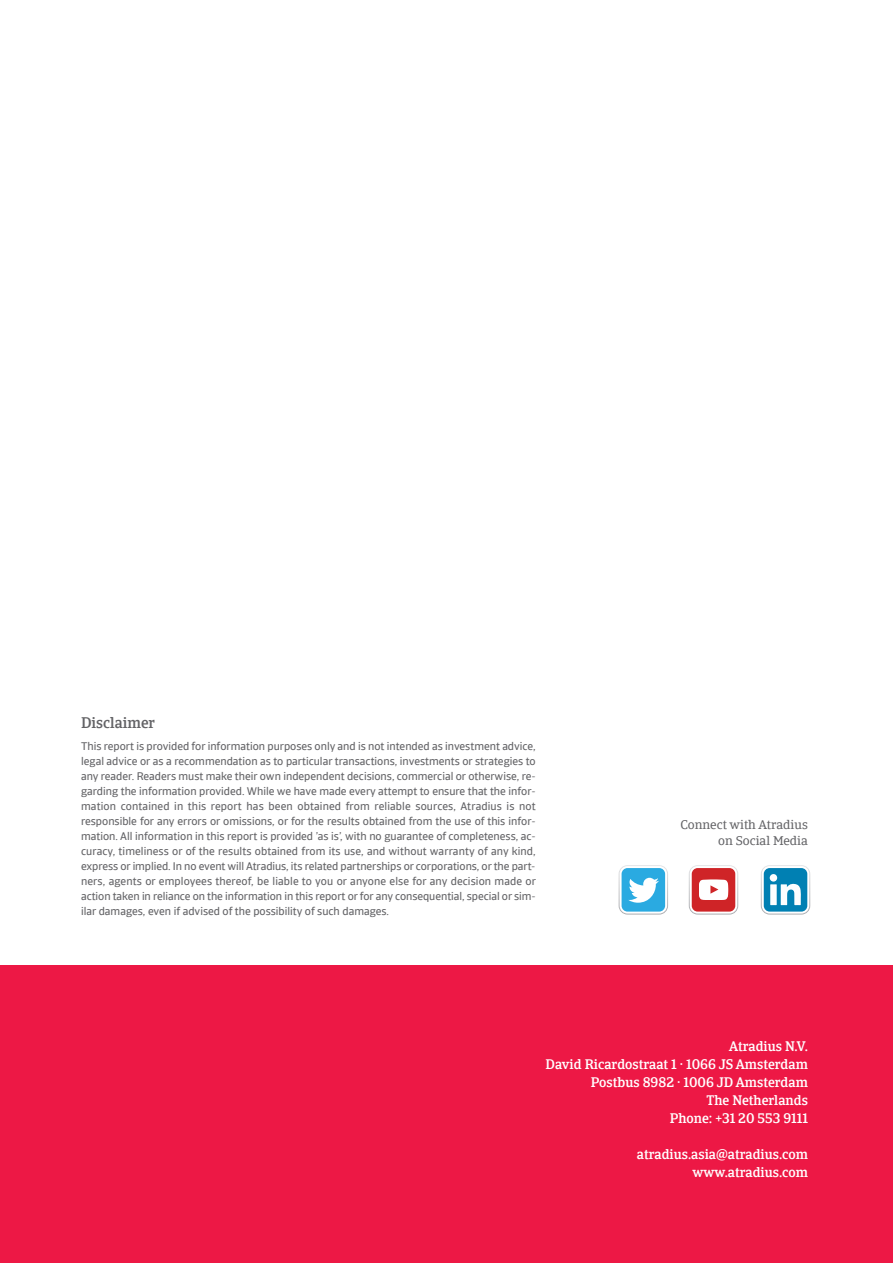
<style>
.page{position:relative;width:893px;height:1263px;background:#fff}
.page>*{position:absolute;margin:0;border:0;box-sizing:border-box;transform-origin:0 0}
.t1{font:500 15px "Catalana";color:#636366}
.t2{font:500 13.5px/18px "Catalana";color:#fff;text-align:right}
.t3{font:12.75px/16.5px "Catalana";color:#636366;text-align:right}
.t4{font:11.25px/15px "Catalana Sans";color:#636366;text-align:justify}
</style>
<div class="page">
<div style="left:0;top:965px;width:893px;height:298px;background:#ed1845"></div>
<svg style="left:619px;top:865px;width:49px;height:49px"></svg>
<svg style="left:620px;top:866px;width:47px;height:47px"></svg>
<div style="left:622px;top:868px;width:43px;height:43px;background:#2aaae1;border-radius:6px"></div>
<svg style="left:628px;top:878px;width:31px;height:25px"></svg>
<svg style="left:689px;top:865px;width:49px;height:49px"></svg>
<svg style="left:690px;top:866px;width:47px;height:47px"></svg>
<div style="left:692px;top:868px;width:43px;height:43px;background:#cf2427;border-radius:6px"></div>
<svg style="left:699px;top:879px;width:29px;height:21px"></svg>
<svg style="left:761px;top:865px;width:49px;height:49px"></svg>
<svg style="left:762px;top:866px;width:47px;height:47px"></svg>
<div style="left:764px;top:868px;width:43px;height:43px;background:#0080b3;border-radius:6px"></div>
<svg style="left:770px;top:874px;width:31px;height:31px"></svg>
<div style="left:770px;top:874px;width:7px;height:7px;background:#fcfdfe;border-radius:50%"></div>
<h1 class="t1" style="left:81px;top:713px;width:75px">Disclaimer</h1>
<p class="t4" style="left:81px;top:739px;width:456px">This report is provided for information purposes only and is not intended as investment advice, legal advice or as a recommendation as to particular transactions, investments or strategies to any reader. Readers must make their own independent decisions, commercial or otherwise, re&shy;garding the information provided. While we have made every attempt to ensure that the infor&shy;mation contained in this report has been obtained from reliable sources, Atradius is not responsible for any errors or omissions, or for the results obtained from the use of this infor&shy;mation. All information in this report is provided ’as is’, with no guarantee of completeness, ac&shy;curacy, timeliness or of the results obtained from its use, and without warranty of any kind, express or implied. In no event will Atradius, its related partnerships or corporations, or the part&shy;ners, agents or employees thereof, be liable to you or anyone else for any decision made or action taken in reliance on the information in this report or for any consequential, special or sim&shy;ilar damages, even if advised of the possibility of such damages.</p>
<p class="t3" style="left:680px;top:816px;width:129px">Connect with Atradius on Social media</p>
<p class="t2" style="left:546px;top:1037px;width:264px">Atradius N.V.<br>David Ricardostraat 1 · 1066 JS Amsterdam<br>Postbus 8982 · 1006 JD Amsterdam<br>The Netherlands<br>Phone: +31 20 553 9111</p>
<p class="t2" style="left:637px;top:1145px;width:173px">atradius.asia@atradius.com www.atradius.com</p>
</div>
